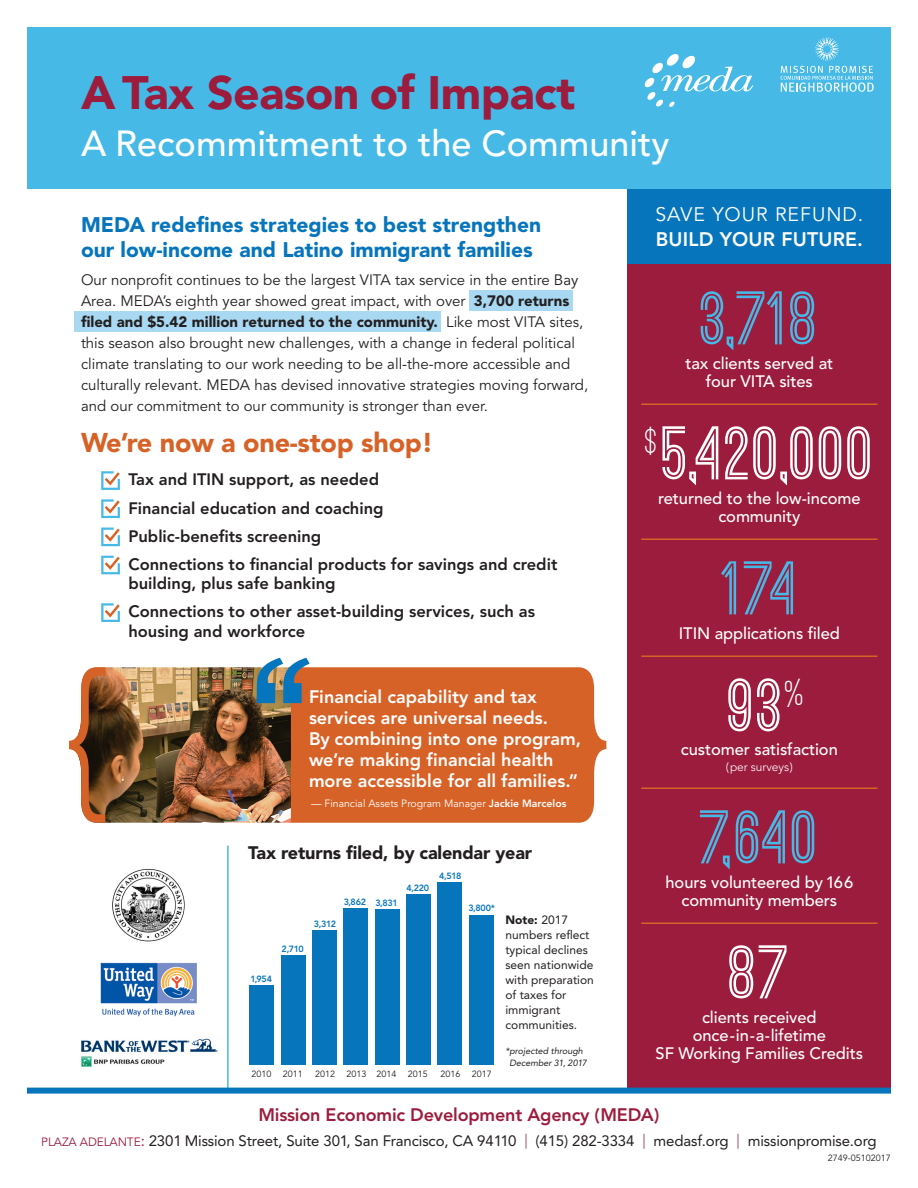
<style>
.page{position:relative;width:918px;height:1188px;background:#fff}
.page>*{position:absolute;margin:0;border:0;box-sizing:border-box;transform-origin:0 0}
.t1{font:700 72px "Ostrich Sans";letter-spacing:.025em;color:#fff}
.t2{font:700 72px "Ostrich Sans";letter-spacing:.015em;color:#46b9e7}
.t3{font:900 46.5px "Avenir LT Std";letter-spacing:-.01em;color:#9c1c3d}
.t4{font:500 36px "Avenir LT Std";color:#fff}
.t5{font:900 27px "Avenir LT Std";letter-spacing:-.01em;color:#d76227}
.t6{font:900 21px/25.5px "Avenir LT Std";color:#0775bc}
.t7{font:800 19.5px "Avenir LT Std";letter-spacing:.01em;color:#fff}
.t8{font:19.5px "Avenir LT Std";letter-spacing:.05em;color:#fff}
.t9{font:800 18px/21px "Avenir LT Std";color:#fff}
.t10{font:800 18px "Avenir LT Std";letter-spacing:-.01em;color:#9c1c3d}
.t11{font:900 18px "Avenir LT Std";letter-spacing:-.01em;color:#231f20}
.t12{font:800 16.5px/28.2px "Avenir LT Std";color:#231f20}
.t13{font:500 16.5px/18px "Avenir LT Std";letter-spacing:-.005em;color:#fff;text-align:center}
.t14{font:15px/21px "Avenir LT Std";color:#231f20}
.t15{font:15px "Avenir LT Std";letter-spacing:-.01em;color:#231f20}
.t16{font:12px/15px "Avenir LT Std";color:#231f20}
.t17{font:300 12px "Avenir LT Std";letter-spacing:-.005em;color:#fff}
.t18{font:12px "Avenir LT Std";color:#9c1c3d}
.t19{font:10.5px "Avenir LT Std";color:#fff}
.t20{font:9px "Avenir LT Std";color:#231f20}
.t21{font:800 9px "Avenir LT Std";letter-spacing:-.025em;color:#0775bc}
.t22{font:italic 9px/12px "Avenir LT Std";color:#231f20;text-align:center}
.s1{font-weight:900}
.s2{font-weight:800}
.s3{font-size:12px;color:#9c1c3d}
.s4{color:#9c1c3d}
.s5{font-weight:300;color:#9c1c3d}
</style>
<div class="page">
<div style="left:470px;top:290px;width:103px;height:20px;background:#a8d8f2"></div>
<div style="left:75px;top:311px;width:366px;height:21px;background:#a8d8f2"></div>
<svg style="left:101px;top:471px;width:19px;height:19px"></svg>
<svg style="left:101px;top:499px;width:19px;height:19px"></svg>
<svg style="left:101px;top:528px;width:19px;height:18px"></svg>
<svg style="left:101px;top:556px;width:19px;height:18px"></svg>
<svg style="left:101px;top:603px;width:19px;height:19px"></svg>
<div style="left:628px;top:263px;width:263px;height:826px;background:#9c1c3d"></div>
<hr style="left:641px;top:404px;width:237px;height:1px;background:#d76227">
<hr style="left:641px;top:538px;width:237px;height:2px;background:#d76227">
<hr style="left:641px;top:656px;width:237px;height:1px;background:#d76227">
<hr style="left:641px;top:788px;width:237px;height:1px;background:#d76227">
<hr style="left:641px;top:922px;width:237px;height:2px;background:#d76227">
<div style="left:27px;top:27px;width:864px;height:162px;background:#46b9e7"></div>
<div style="left:628px;top:189px;width:263px;height:74px;background:#0775bc"></div>
<svg style="left:644px;top:54px;width:109px;height:53px"></svg>
<svg style="left:781px;top:37px;width:93px;height:55px"></svg>
<div style="left:291px;top:667px;width:315px;height:156px;background:#d76227"></div>
<img style="left:105px;top:667px;width:186px;height:156px">
<svg style="left:69px;top:667px;width:36px;height:156px"></svg>
<img style="left:81px;top:1038px;width:137px;height:29px">
<img style="left:112px;top:868px;width:73px;height:74px">
<img style="left:100px;top:962px;width:96px;height:55px">
<hr style="left:227px;top:846px;width:2px;height:243px;background:#46b9e7">
<div style="left:27px;top:1088px;width:864px;height:6px;background:#0775bc"></div>
<div style="left:437px;top:883px;width:25px;height:182px;background:#0775bc"></div>
<div style="left:407px;top:894px;width:24px;height:171px;background:#0775bc"></div>
<div style="left:375px;top:910px;width:24px;height:155px;background:#0775bc"></div>
<div style="left:344px;top:908px;width:24px;height:157px;background:#0775bc"></div>
<div style="left:313px;top:931px;width:24px;height:134px;background:#0775bc"></div>
<div style="left:281px;top:955px;width:24px;height:110px;background:#0775bc"></div>
<div style="left:250px;top:986px;width:24px;height:79px;background:#0775bc"></div>
<div style="left:469px;top:915px;width:24px;height:150px;background:#0775bc"></div>
<svg style="left:257px;top:658px;width:53px;height:45px;background:#66889a"></svg>
<h2 class="t3" style="left:81px;top:65px;width:496px">A Tax Season of Impact</h2>
<h3 class="t4" style="left:81px;top:122px;width:590px">A Recommitment to the Community</h3>
<h3 class="t6" style="left:81px;top:212px;width:462px">MEDA redefines strategies to best strengthen our low-income and Latino immigrant families</h3>
<p class="t14" style="left:81px;top:270px;width:509px">Our nonprofit continues to be the largest VITA tax service in the entire Bay Area. MEDA’s eighth year showed great impact, with over <span class="s1">3,700 returns filed and $5.42 million returned to the community.</span> Like most VITA sites, this season also brought new challenges, with a change in federal political climate translating to our work needing to be all-the-more accessible and culturally relevant. MEDA has devised innovative strategies moving forward, and our commitment to our community is stronger than ever.</p>
<h3 class="t5" style="left:81px;top:427px;width:354px">We’re now a one-stop shop!</h3>
<p class="t12" style="left:128px;top:466px;width:430px">Tax and ITIN support, as needed<br>Financial education and coaching<br>Public-benefits screening<br>Connections to financial products for savings and credit</p>
<p class="t12" style="left:128px;top:570px;width:408px">building, plus safe banking<br>Connections to other asset-building services, such as</p>
<p class="t12" style="left:128px;top:617px;width:178px">housing and workforce</p>
<p class="t9" style="left:309px;top:686px;width:274px">Financial capability and tax services are universal needs.<br>By combining into one program, we’re making financial health more accessible for all families.”</p>
<p class="t19" style="left:311px;top:797px;width:257px">— Financial Assets Program Manager <span class="s2">Jackie Marcelos</span></p>
<p class="t11" style="left:248px;top:842px;width:285px">Tax returns filed, by calendar year</p>
<p class="t21" style="left:250px;top:973px;width:23px">1,954</p>
<p class="t21" style="left:282px;top:943px;width:24px">2,710</p>
<p class="t20" style="left:251px;top:1068px;width:22px">2010</p>
<p class="t20" style="left:283px;top:1068px;width:22px">2011</p>
<p class="t21" style="left:314px;top:919px;width:24px">3,312</p>
<p class="t21" style="left:344px;top:896px;width:24px">3,862</p>
<p class="t21" style="left:375px;top:898px;width:24px">3,831</p>
<p class="t21" style="left:407px;top:882px;width:24px">4,220</p>
<p class="t21" style="left:439px;top:870px;width:24px">4,518</p>
<p class="t21" style="left:468px;top:902px;width:28px">3,800*</p>
<p class="t20" style="left:315px;top:1068px;width:22px">2012</p>
<p class="t20" style="left:346px;top:1068px;width:22px">2013</p>
<p class="t20" style="left:377px;top:1068px;width:22px">2014</p>
<p class="t20" style="left:408px;top:1068px;width:22px">2015</p>
<p class="t20" style="left:440px;top:1068px;width:22px">2016</p>
<p class="t20" style="left:472px;top:1068px;width:22px">2017</p>
<p class="t16" style="left:505px;top:912px;width:90px"><span class="s1">Note:</span> 2017 numbers reflect typical declines seen nationwide with preparation of taxes for immigrant communities.</p>
<p class="t22" style="left:505px;top:1045px;width:83px">*projected through<br>December 31, 2017</p>
<h3 class="t8" style="left:655px;top:203px;width:26px">Save</h3>
<h3 class="t8" style="left:712px;top:203px;width:152px">your refund.</h3>
<h3 class="t7" style="left:656px;top:228px;width:209px">Build your future.</h3>
<h1 class="t2" style="left:701px;top:291px;width:119px">3,718</h1>
<p class="t13" style="left:685px;top:355px;width:149px">tax clients served at four VITA sites</p>
<h1 class="t1" style="left:644px;top:426px;width:231px"><sup>$</sup>5,420,000</h1>
<p class="t13" style="left:658px;top:490px;width:204px">returned to the low-income community</p>
<h1 class="t2" style="left:721px;top:561px;width:78px">174</h1>
<p class="t13" style="left:679px;top:625px;width:163px">ITIN applications filed</p>
<h1 class="t1" style="left:728px;top:678px;width:77px">93<sup>%</sup></h1>
<p class="t13" style="left:681px;top:740px;width:158px">customer satisfaction</p>
<p class="t17" style="left:726px;top:760px;width:69px">(per surveys)</p>
<h1 class="t2" style="left:700px;top:810px;width:120px">7,640</h1>
<p class="t13" style="left:666px;top:874px;width:189px">hours volunteered by 166 community members</p>
<h1 class="t1" style="left:729px;top:945px;width:62px">87</h1>
<p class="t13" style="left:656px;top:1009px;width:209px">clients received once-in-a-lifetime<br>SF Working Families Credits</p>
<p class="t10" style="left:258px;top:1104px;width:403px">Mission Economic Development Agency (MEDA)</p>
<p class="t18" style="left:41px;top:1135px;width:55px">Plaza Adela</p>
<p class="t15" style="left:118px;top:1132px;width:760px"><span class="s3">nte</span> <span class="s4">:</span> 2301 Mission Street, Suite 301, San Francisco, CA 94110 <span class="s5">|</span> (415) 282-3334 <span class="s5">|</span> medasf.org <span class="s5">|</span> missionpromise.org</p>
<p class="t20" style="left:828px;top:1153px;width:65px">2749-05102017</p>
</div>
